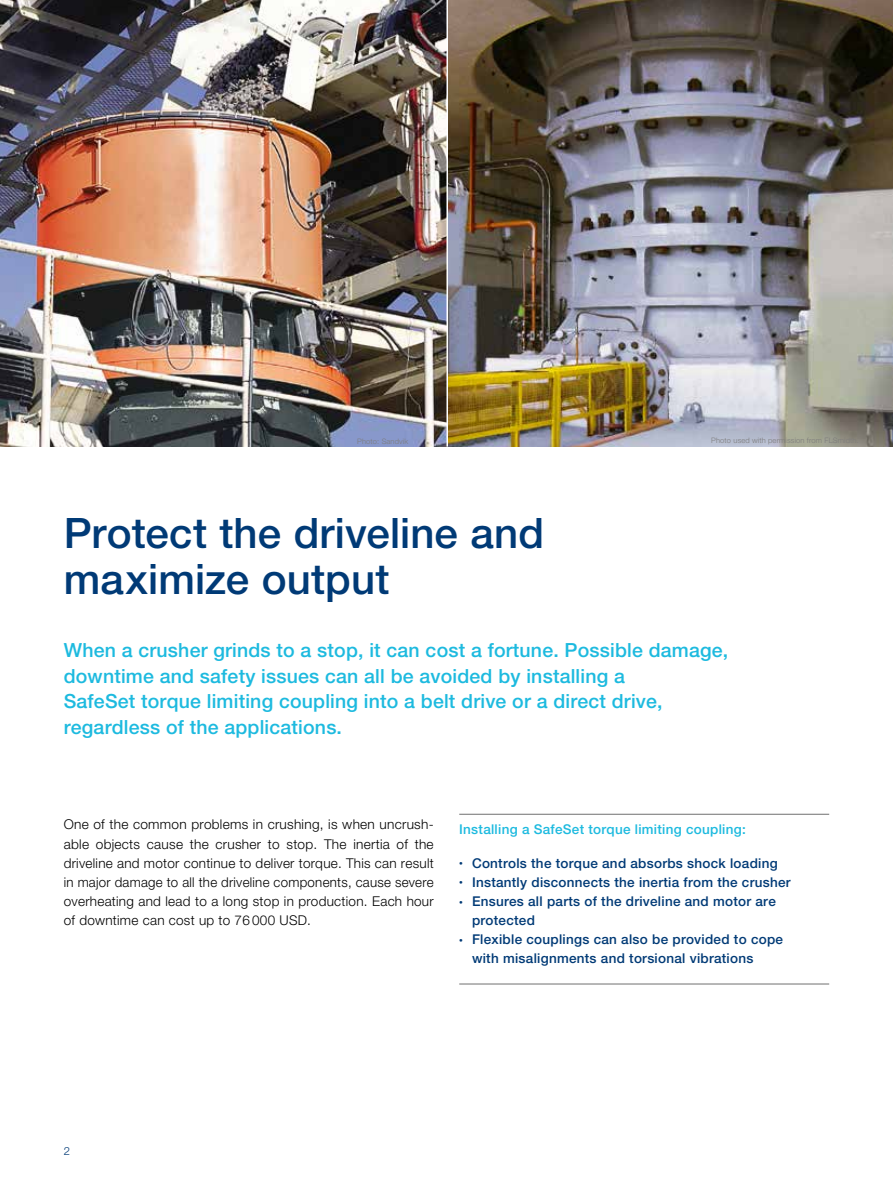
<style>
.page{position:relative;width:893px;height:1191px;background:#fff}
.page>*{position:absolute;margin:0;border:0;box-sizing:border-box;transform-origin:0 0}
.t1{font:500 42px/46.2px "Helvetica Neue LT Pro";letter-spacing:.005em;color:#003a76}
.t2{font:500 19.5px/25.5px "Helvetica Neue LT Pro";letter-spacing:.01em;color:#1dbadf}
.t3{font:300 13.5px/19.2px "Helvetica Neue LT Pro";letter-spacing:.02em;color:#000;text-align:justify}
.t4{font:500 13.5px/19.2px "Helvetica Neue LT Pro";letter-spacing:.02em;color:#003a76}
.t5{font:500 13.5px "Helvetica Neue LT Pro";letter-spacing:.02em;color:#1dbadf}
.t6{font:300 11.25px "Helvetica Neue LT Pro";color:#003a76}
.t7{font:300 7.5px "Helvetica Neue LT Pro";letter-spacing:.02em;color:#7c7b7b}
.s1{font-size:7.5px}
</style>
<div class="page">
<hr style="left:459px;top:814px;width:370px;height:1px;background:#706f6f">
<img style="left:448px;top:0;width:445px;height:446px">
<img style="left:0;top:0;width:446px;height:446px">
<hr style="left:459px;top:983px;width:370px;height:1px;background:#706f6f">
<p class="t7" style="left:357px;top:437px;width:52px">Photo: Sandvik</p>
<p class="t7" style="left:711px;top:436px;width:149px">Photo used with permission from FLSmidth.</p>
<h1 class="t1" style="left:64px;top:509px;width:482px">Protect the driveline and maximize output</h1>
<h2 class="t2" style="left:64px;top:637px;width:666px">When a crusher grinds to a stop, it can cost a fortune. Possible damage, downtime and safety issues can all be avoided by installing a<br>SafeSet torque limiting coupling into a belt drive or a direct drive, regardless of the applications.</h2>
<p class="t3" style="left:64px;top:814px;width:371px">One of the common problems in crushing, is when uncrush&shy;able objects cause the crusher to stop. The inertia of the driveline and motor continue to deliver torque. This can result in major damage to all the driveline components, cause severe overheating and lead to a long stop in production. Each hour of downtime can cost up to 76 000 USD.</p>
<p class="t5" style="left:459px;top:821px;width:288px">Installing a SafeSet torque limiting coupling:</p>
<p class="t4" style="left:459px;top:853px;width:320px"><span class="s1">•</span> Controls the torque and absorbs shock loading</p>
<p class="t4" style="left:459px;top:872px;width:333px"><span class="s1">•</span> Instantly disconnects the inertia from the crusher</p>
<p class="t4" style="left:472px;top:891px;width:305px;text-indent:-13px"><span class="s1">•</span> Ensures all parts of the driveline and motor are protected</p>
<p class="t4" style="left:472px;top:929px;width:313px;text-indent:-13px"><span class="s1">•</span> Flexible couplings can also be provided to cope with misalignments and torsional vibrations</p>
<p class="t6" style="left:64px;top:1144px;width:8px">2</p>
</div>
